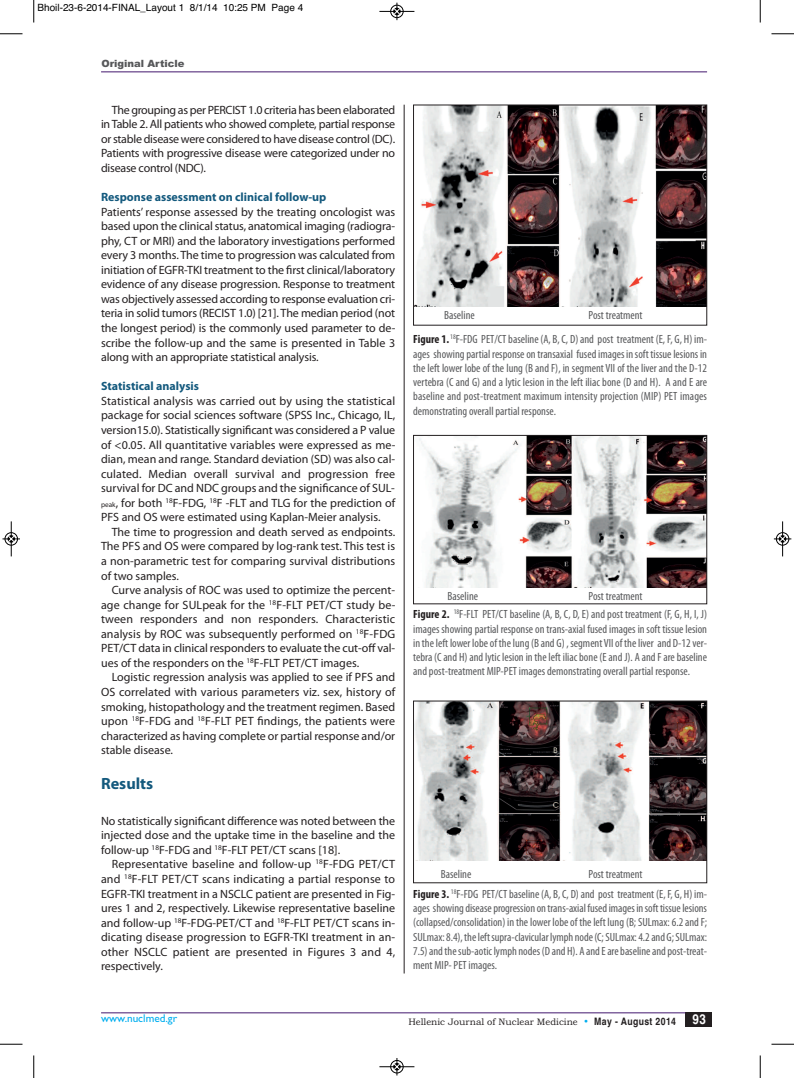
<style>
.page{position:relative;width:794px;height:1078px;background:#fff}
.page>*{position:absolute;margin:0;border:0;box-sizing:border-box;transform-origin:0 0}
.t1{font:700 16.25px "Myriad Pro";color:#13597d}
.t2{font:12px/14.5px "Myriad Pro";color:#231f20;text-align:justify}
.t3{font:700 12px "Myriad Pro";color:#13597d}
.t4{font:condensed 11.88px/14.2px "Myriad Pro";color:#57585a;text-align:justify}
.t5{font:11.25px "Gill Sans";color:#00aeef}
.t6{font:10px "Helvetica";color:#000}
.t7{font:900 10px "Arial";color:#57585a}
.t8{font:9.38px "Bookman Old Style";color:#231f20}
.s1{font-size:7.25px}
.s2{font-weight:700;color:#231f20}
.s3{font-family:"Gill Sans";font-size:11.25px;color:#00aeef}
.s4{font-family:"Helvetica";font-weight:700;font-size:10.25px}
</style>
<div class="page">
<hr style="left:404px;top:105px;width:1px;height:868px;background:#231f20">
<img style="left:415px;top:107px;width:290px;height:200px">
<div style="left:413px;top:105px;width:294px;height:220px;border:1px solid #231f20"></div>
<img style="left:419px;top:437px;width:286px;height:150px">
<div style="left:413px;top:435px;width:294px;height:169px;border:1px solid #231f20"></div>
<img style="left:415px;top:702px;width:290px;height:158px">
<div style="left:413px;top:700px;width:294px;height:183px;border:1px solid #231f20"></div>
<hr style="left:101px;top:71px;width:606px;height:1px;background:#43176e">
<div style="left:685px;top:1012px;width:27px;height:14px;background:#231f20"></div>
<hr style="left:101px;top:1012px;width:584px;height:1px;background:#43176e">
<svg style="left:33px;top:0;width:2px;height:22px"></svg>
<svg style="left:0;top:33px;width:22px;height:2px"></svg>
<svg style="left:760px;top:0;width:1px;height:22px"></svg>
<svg style="left:771px;top:33px;width:23px;height:2px"></svg>
<svg style="left:33px;top:1055px;width:2px;height:22px"></svg>
<svg style="left:0;top:1043px;width:22px;height:1px"></svg>
<svg style="left:760px;top:1055px;width:1px;height:22px"></svg>
<svg style="left:771px;top:1043px;width:23px;height:1px"></svg>
<div style="left:390px;top:5px;width:14px;height:13px;border:1px solid #fff;border-radius:50%"></div>
<hr style="left:379px;top:11px;width:35px;height:1px;background:#000">
<div style="left:390px;top:5px;width:13px;height:13px;border:1px solid #000;border-radius:50%"></div>
<svg style="left:394px;top:3px;width:6px;height:17px"></svg>
<div style="left:390px;top:1059px;width:14px;height:14px;border:1px solid #fff;border-radius:50%"></div>
<hr style="left:379px;top:1066px;width:35px;height:1px;background:#000">
<div style="left:390px;top:1060px;width:13px;height:12px;border:1px solid #000;border-radius:50%"></div>
<svg style="left:394px;top:1058px;width:6px;height:17px"></svg>
<hr style="left:11px;top:521px;width:1px;height:35px;background:#000">
<div style="left:5px;top:532px;width:13px;height:13px;border:1px solid #000;border-radius:50%"></div>
<svg style="left:2px;top:535px;width:18px;height:7px"></svg>
<hr style="left:782px;top:521px;width:1px;height:35px;background:#000">
<div style="left:776px;top:532px;width:13px;height:13px;border:1px solid #000;border-radius:50%"></div>
<svg style="left:774px;top:535px;width:17px;height:7px"></svg>
<p class="t6" style="left:38px;top:2px;width:267px">Bhoil-23-6-2014-FINAL_Layout 1 8/1/14 10:25 PM Page 4</p>
<p class="t7" style="left:101px;top:58px;width:84px">Original Article</p>
<p class="t2" style="left:101px;top:103px;width:296px;text-indent:11px">The grouping as per PERCIST 1.0 criteria has been elaborated inTable 2. All patients who showed complete, partial response or stable disease were considered to have disease control (DC).<br>Patients with progressive disease were categorized under no disease control (NDC).</p>
<p class="t3" style="left:101px;top:192px;width:227px">Response assessment on clinical follow-up</p>
<p class="t2" style="left:101px;top:205px;width:296px">Patients’ response assessed by the treating oncologist was based upon the clinical status, anatomical imaging (radiogra&shy;phy, CT or MRI) and the laboratory investigations performed every 3 months. The time to progression was calculated from initiation of EGFR-TKI treatment to the first clinical/laboratory evidence of any disease progression. Response to treatment was objectively assessed according to response evaluation cri&shy;teria in solid tumors (RECIST 1.0) [21]. The median period (not the longest period) is the commonly used parameter to de&shy;scribe the follow-up and the same is presented in Table 3 along with an appropriate statistical analysis.</p>
<p class="t3" style="left:101px;top:382px;width:99px">Statistical analysis</p>
<p class="t2" style="left:101px;top:394px;width:296px">Statistical analysis was carried out by using the statistical package for social sciences software (SPSS Inc., Chicago, IL, version15.0). Statistically significant was considered a P value of &lt;0.05. All quantitative variables were expressed as me&shy;dian, mean and range. Standard deviation (SD) was also cal&shy;culated. Median overall survival and progression free survival for DC and NDC groups and the significance of SUL&shy;<span class="s1">peak</span>, for both <sup>18</sup>F-FDG, <sup>18</sup>F -FLT and TLG for the prediction of PFS and OS were estimated using Kaplan-Meier analysis.</p>
<p class="t2" style="left:101px;top:525px;width:296px;text-indent:11px">The time to progression and death served as endpoints.<br>The PFS and OS were compared by log-rank test. This test is a non-parametric test for comparing survival distributions of two samples.</p>
<p class="t2" style="left:101px;top:583px;width:296px;text-indent:11px">Curve analysis of ROC was used to optimize the percent&shy;age change for SULpeak for the <sup>18</sup>F-FLT PET/CT study be&shy;tween responders and non responders. Characteristic analysis by ROC was subsequently performed on <sup>18</sup>F-FDG PET/CT data in clinical responders to evaluate the cut-off val&shy;ues of the responders on the <sup>18</sup>F-FLT PET/CT images.</p>
<p class="t2" style="left:101px;top:671px;width:296px;text-indent:11px">Logistic regression analysis was applied to see if PFS and OS correlated with various parameters viz. sex, history of smoking, histopathology and the treatment regimen. Based upon <sup>18</sup>F-FDG and <sup>18</sup>F-FLT PET findings, the patients were characterized as having complete or partial response and/or stable disease.</p>
<h1 class="t1" style="left:101px;top:777px;width:54px">Results</h1>
<p class="t2" style="left:101px;top:814px;width:296px">No statistically significant difference was noted between the injected dose and the uptake time in the baseline and the follow-up <sup>18</sup>F-FDG and <sup>18</sup>F-FLT PET/CT scans [18].</p>
<p class="t2" style="left:101px;top:858px;width:296px;text-indent:11px">Representative baseline and follow-up <sup>18</sup>F-FDG PET/CT and <sup>18</sup>F-FLT PET/CT scans indicating a partial response to EGFR-TKI treatment in a NSCLC patient are presented in Fig&shy;ures 1 and 2, respectively. Likewise representative baseline and follow-up <sup>18</sup>F-FDG-PET/CT and <sup>18</sup>F-FLT PET/CT scans in&shy;dicating disease progression to EGFR-TKI treatment in an&shy;other NSCLC patient are presented in Figures 3 and 4, respectively.</p>
<p class="t4" style="left:444px;top:309px;width:32px">Baseline</p>
<p class="t4" style="left:588px;top:309px;width:56px">Post treatment</p>
<p class="t4" style="left:413px;top:333px;width:295px"><span class="s2">Figure 1.</span><sup>18</sup>F-FDG PET/CTbaseline(A, B,C, D)and post treatment (E,F, G, H) im&shy;ages showingpartial responseon transaxial fusedimages in soft tissuelesions in the left lower lobe of the lung (B and F), in segment VII of the liver and the D-12 vertebra (C and G) and a lytic lesion in the left iliac bone (D and H). A and E are baseline and post-treatment maximum intensity projection (MIP) PET images demonstrating overall partial response.</p>
<p class="t4" style="left:447px;top:589px;width:32px">Baseline</p>
<p class="t4" style="left:588px;top:589px;width:56px">Post treatment</p>
<p class="t4" style="left:413px;top:608px;width:295px"><span class="s2">Figure 2.</span> <sup>18</sup>F-FLT PET/CT baseline (A, B, C, D, E) and post treatment (F, G, H, I, J) images showing partial response on trans-axial fused images in soft tissue lesion in theleft lower lobeof thelung(B and G) , segment VIIof theliver and D-12ver&shy;tebra (C and H) and lytic lesion in the left iliac bone (E and J). A and F are baseline and post-treatment MIP-PET images demonstrating overall partial response.</p>
<p class="t4" style="left:441px;top:867px;width:32px">Baseline</p>
<p class="t4" style="left:588px;top:867px;width:56px">Post treatment</p>
<p class="t4" style="left:413px;top:887px;width:295px"><span class="s2">Figure 3.</span> <sup>18</sup>F-FDG PET/CTbaseline(A, B,C, D)and post treatment (E,F, G, H) im&shy;ages showingdiseaseprogression on trans-axial fusedimagesin soft tissuelesions (collapsed/consolidation) in the lower lobe of the left lung (B; SULmax: 6.2 and F; SULmax:8.4), theleftsupra-clavicular lymph node(C;SULmax:4.2and G;SULmax:<br>7.5)andthesub-aoticlymph nodes(D and H). A andEarebaselineandpost-treat&shy;ment MIP- PET images.</p>
<p class="t5" style="left:101px;top:1011px;width:78px">www.nuclmed.gr</p>
<p class="t8" style="left:408px;top:1016px;width:299px">Hellenic Journal of Nuclear Medicine <span class="s3">•</span> <span class="s4">May - August 2014</span> <sup>93</sup></p>
</div>
